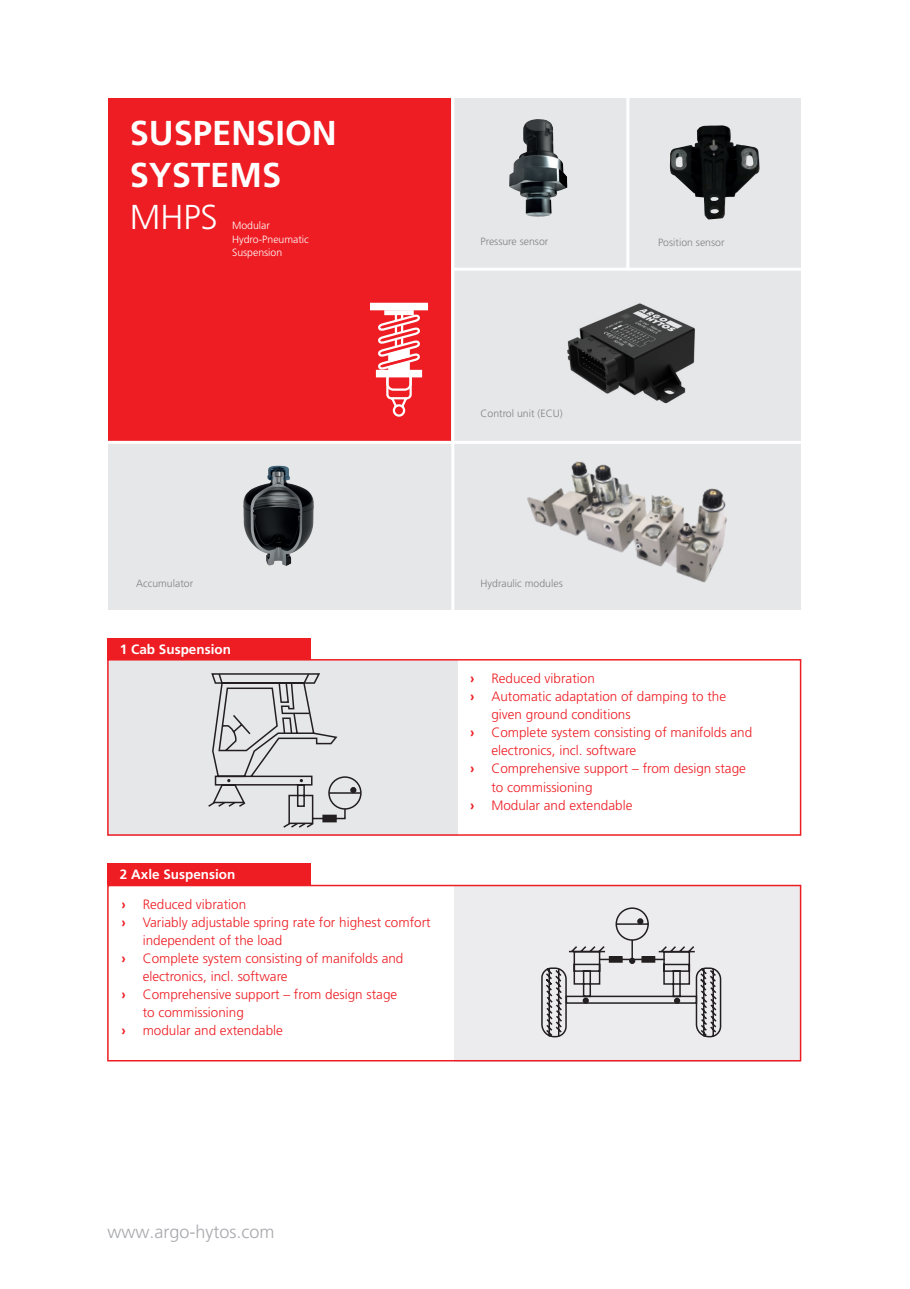
<style>
.page{position:relative;width:910px;height:1289px;background:#fff}
.page>*{position:absolute;margin:0;border:0;box-sizing:border-box;transform-origin:0 0}
.t1{font:700 34.5px/42px "Frutiger LT Pro";color:#fff}
.t2{font:300 34.5px "Frutiger LT Pro";color:#fff}
.t3{font:300 18px "Frutiger LT Pro";color:#a8a9ad}
.t4{font:300 13.5px "Frutiger LT Pro";color:#ee1d23}
.t5{font:700 13.5px "Frutiger LT Pro";color:#fff}
.t6{font:300 10.5px "Frutiger LT Pro";color:#808285}
.t7{font:300 10.5px/13.5px "Frutiger LT Pro";color:#fff}
.s1{font-weight:700}
</style>
<div class="page">
<div style="left:454px;top:885px;width:346px;height:176px;background:#ececee"></div>
<div style="left:108px;top:660px;width:350px;height:175px;background:#e6e7e9"></div>
<div style="left:107px;top:659px;width:694px;height:176px;border:2px solid #ee1d23"></div>
<div style="left:107px;top:637px;width:204px;height:22px;background:#ee1d23"></div>
<div style="left:107px;top:884px;width:694px;height:177px;border:2px solid #ee1d23"></div>
<div style="left:107px;top:863px;width:204px;height:22px;background:#ee1d23"></div>
<div style="left:108px;top:98px;width:693px;height:512px;background:#e6e7e9"></div>
<img style="left:243px;top:465px;width:71px;height:101px">
<img style="left:670px;top:125px;width:90px;height:94px">
<img style="left:527px;top:461px;width:200px;height:122px">
<img style="left:567px;top:303px;width:128px;height:101px">
<img style="left:509px;top:119px;width:58px;height:98px">
<div style="left:108px;top:98px;width:343px;height:343px;background:#ee1d23"></div>
<div style="left:370px;top:303px;width:58px;height:7px;background:#fff"></div>
<div style="left:384px;top:310px;width:30px;height:5px;background:#fff"></div>
<div style="left:376px;top:370px;width:46px;height:7px;background:#fff"></div>
<svg style="left:377px;top:313px;width:44px;height:104px"></svg>
<hr style="left:453px;top:268px;width:366px;height:3px;background:#fff">
<hr style="left:626px;top:98px;width:3px;height:171px;background:#fff">
<hr style="left:107px;top:441px;width:713px;height:3px;background:#fff">
<hr style="left:451px;top:96px;width:3px;height:542px;background:#fff">
<div style="left:328px;top:776px;width:34px;height:33px;border:2px solid #231f20;border-radius:50%"></div>
<hr style="left:329px;top:792px;width:32px;height:1px;background:#231f20">
<svg style="left:208px;top:673px;width:148px;height:155px"></svg>
<svg style="left:541px;top:907px;width:181px;height:131px"></svg>
<h1 class="t1" style="left:130px;top:113px;width:209px">SUSPENSION<br>SYSTEMS</h1>
<h1 class="t2" style="left:130px;top:197px;width:90px">MHPS</h1>
<p class="t7" style="left:232px;top:219px;width:78px">Modular<br>Hydro-Pneumatic<br>Suspension</p>
<p class="t6" style="left:480px;top:235px;width:69px">Pressure sensor</p>
<p class="t6" style="left:480px;top:407px;width:84px">Control unit (ECU)</p>
<p class="t6" style="left:658px;top:237px;width:68px">Position sensor</p>
<p class="t6" style="left:136px;top:577px;width:59px">Accumulator</p>
<p class="t5" style="left:120px;top:641px;width:113px">1 Cab Suspension</p>
<p class="t5" style="left:120px;top:866px;width:117px">2 Axle Suspension</p>
<p class="t4" style="left:121px;top:896px;width:126px"><span class="s1">›</span> Reduced vibration</p>
<p class="t4" style="left:121px;top:914px;width:311px"><span class="s1">›</span> Variably adjustable spring rate for highest comfort</p>
<p class="t4" style="left:143px;top:932px;width:141px">independent of the load</p>
<p class="t4" style="left:121px;top:950px;width:284px"><span class="s1">›</span> Complete system consisting of manifolds and</p>
<p class="t4" style="left:143px;top:968px;width:147px">electronics, incl. software</p>
<p class="t4" style="left:121px;top:986px;width:277px"><span class="s1">›</span> Comprehensive support – from design stage</p>
<p class="t4" style="left:143px;top:1004px;width:103px">to commissioning</p>
<p class="t4" style="left:121px;top:1022px;width:163px"><span class="s1">›</span> modular and extendable</p>
<p class="t6" style="left:480px;top:577px;width:84px">Hydraulic modules</p>
<p class="t4" style="left:470px;top:671px;width:126px"><span class="s1">›</span> Reduced vibration</p>
<p class="t4" style="left:470px;top:689px;width:258px"><span class="s1">›</span> Automatic adaptation of damping to the</p>
<p class="t4" style="left:491px;top:707px;width:141px">given ground conditions</p>
<p class="t4" style="left:470px;top:725px;width:284px"><span class="s1">›</span> Complete system consisting of manifolds and</p>
<p class="t4" style="left:491px;top:743px;width:147px">electronics, incl. software</p>
<p class="t4" style="left:470px;top:761px;width:277px"><span class="s1">›</span> Comprehensive support – from design stage</p>
<p class="t4" style="left:491px;top:779px;width:103px">to commissioning</p>
<p class="t4" style="left:470px;top:797px;width:164px"><span class="s1">›</span> Modular and extendable</p>
<h2 class="t3" style="left:108px;top:1221px;width:169px">www.argo-hytos.com</h2>
</div>
